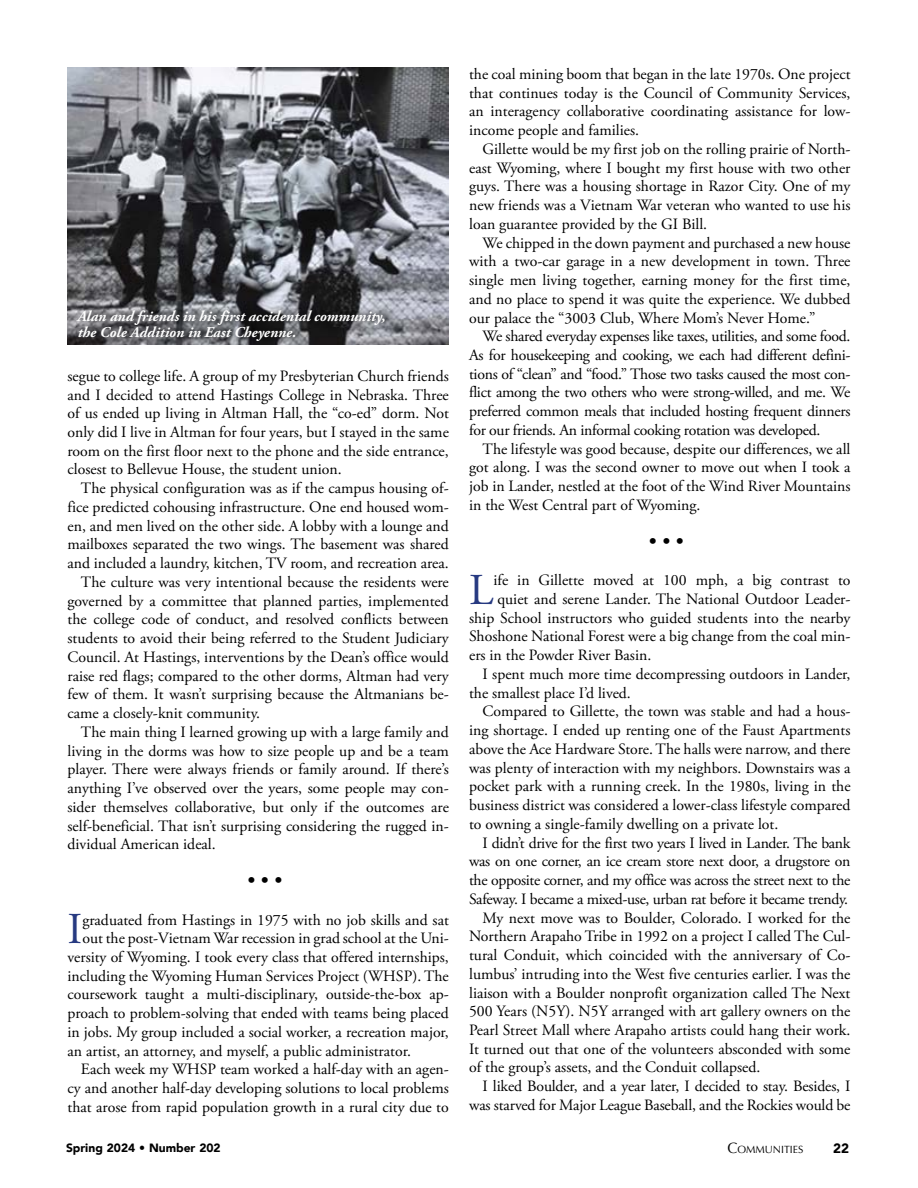
<style>
.page{position:relative;width:918px;height:1188px;background:#fff}
.page>*{position:absolute;margin:0;border:0;box-sizing:border-box;transform-origin:0 0}
.t1{font:44.1px "Adobe Garamond Pro";color:#273a81}
.t2{font:21px "Adobe Garamond Pro";color:#000}
.t3{font:15.75px/18.8px "Adobe Garamond Pro";color:#000;text-align:justify}
.t4{font:15.75px "Adobe Garamond Pro";letter-spacing:-.02em;color:#000}
.t5{font:italic 700 15px/16.5px "Adobe Garamond Pro";color:#fff}
.t6{font:900 13.5px "Avenir";color:#000}
.t7{font:900 12px "Avenir";color:#000}
.t8{font:10.5px "Optima";color:#000}
.s1{font-size:15px}
</style>
<div class="page">
<img style="left:67px;top:68px;width:382px;height:277px">
<svg style="left:76px;top:301px;width:323px;height:44px;background:#5b5b5f"></svg>
<p class="t5" style="left:78px;top:308px;width:310px">Alan and friends in his first accidental community, the Cole Addition in East Cheyenne.</p>
<p class="t3" style="left:68px;top:367px;width:383px">segue to college life. A group of my Presbyterian Church friends and I decided to attend Hastings College in Nebraska. Three of us ended up living in Altman Hall, the “co-ed” dorm. Not only did I live in Altman for four years, but I stayed in the same room on the first floor next to the phone and the side entrance, closest to Bellevue House, the student union.</p>
<p class="t3" style="left:81px;top:479px;width:369px">The physical configuration was as if the campus housing of-</p>
<p class="t3" style="left:68px;top:498px;width:383px">fice predicted cohousing infrastructure. One end housed wom-</p>
<p class="t3" style="left:68px;top:517px;width:383px">en, and men lived on the other side. A lobby with a lounge and</p>
<p class="t3" style="left:68px;top:536px;width:383px">mailboxes separated the two wings. The basement was shared</p>
<p class="t3" style="left:68px;top:554px;width:383px">and included a laundry, kitchen, TV room, and recreation area.</p>
<p class="t3" style="left:81px;top:573px;width:369px">The culture was very intentional because the residents were</p>
<p class="t3" style="left:68px;top:592px;width:383px">governed by a committee that planned parties, implemented</p>
<p class="t3" style="left:68px;top:611px;width:383px">the college code of conduct, and resolved conflicts between</p>
<p class="t3" style="left:68px;top:629px;width:383px">students to avoid their being referred to the Student Judiciary</p>
<p class="t3" style="left:68px;top:648px;width:383px">Council. At Hastings, interventions by the Dean’s office would</p>
<p class="t3" style="left:68px;top:667px;width:383px">raise red flags; compared to the other dorms, Altman had very</p>
<p class="t3" style="left:68px;top:686px;width:383px">few of them. It wasn’t surprising because the Altmanians be-</p>
<p class="t3" style="left:68px;top:704px;width:194px">came a closely-knit community.</p>
<p class="t3" style="left:81px;top:723px;width:369px">The main thing I learned growing up with a large family and</p>
<p class="t3" style="left:68px;top:742px;width:383px">living in the dorms was how to size people up and be a team</p>
<p class="t3" style="left:68px;top:761px;width:383px">player. There were always friends or family around. If there’s</p>
<p class="t3" style="left:68px;top:779px;width:383px">anything I’ve observed over the years, some people may con-</p>
<p class="t3" style="left:68px;top:798px;width:383px">sider themselves collaborative, but only if the outcomes are</p>
<p class="t3" style="left:68px;top:817px;width:383px">self-beneficial. That isn’t surprising considering the rugged in-</p>
<p class="t3" style="left:68px;top:836px;width:150px">dividual American ideal.</p>
<h2 class="t2" style="left:247px;top:868px;width:37px">• • •</h2>
<h1 class="t1" style="left:68px;top:903px;width:16px">I</h1>
<p class="t3" style="left:82px;top:911px;width:368px">graduated from Hastings in 1975 with no job skills and sat</p>
<p class="t3" style="left:82px;top:929px;width:368px">out the post-Vietnam War recession in grad school at the Uni-</p>
<p class="t3" style="left:67px;top:948px;width:383px">versity of Wyoming. I took every class that offered internships,</p>
<p class="t3" style="left:67px;top:967px;width:383px">including the Wyoming Human Services Project (WHSP). The</p>
<p class="t3" style="left:67px;top:986px;width:383px">coursework taught a multi-disciplinary, outside-the-box ap-</p>
<p class="t3" style="left:67px;top:1004px;width:383px">proach to problem-solving that ended with teams being placed</p>
<p class="t3" style="left:67px;top:1023px;width:383px">in jobs. My group included a social worker, a recreation major,</p>
<p class="t3" style="left:67px;top:1042px;width:345px">an artist, an attorney, and myself, a public administrator.</p>
<p class="t3" style="left:81px;top:1061px;width:369px">Each week my WHSP team worked a half-day with an agen-</p>
<p class="t3" style="left:67px;top:1079px;width:383px">cy and another half-day developing solutions to local problems</p>
<p class="t3" style="left:67px;top:1098px;width:383px">that arose from rapid population growth in a rural city due to</p>
<p class="t3" style="left:469px;top:65px;width:383px">the coal mining boom that began in the late 1970s. One project that continues today is the Council of Community Services, an interagency collaborative coordinating assistance for low&shy;income people and families.</p>
<p class="t3" style="left:469px;top:140px;width:383px;text-indent:13px">Gillette would be my first job on the rolling prairie of North&shy;east Wyoming, where I bought my first house with two other guys. There was a housing shortage in Razor City. One of my new friends was a Vietnam War veteran who wanted to use his loan guarantee provided by the GI Bill.</p>
<p class="t3" style="left:469px;top:234px;width:383px;text-indent:13px">We chipped in the down payment and purchased a new house with a two-car garage in a new development in town. Three single men living together, earning money for the first time, and no place to spend it was quite the experience. We dubbed our palace the “3003 Club, Where Mom’s Never Home.”</p>
<p class="t3" style="left:469px;top:327px;width:383px;text-indent:13px">We shared everyday expenses like taxes, utilities, and some food.<br>As for housekeeping and cooking, we each had different defini&shy;tions of “clean” and “food.” Those two tasks caused the most con&shy;flict among the two others who were strong-willed, and me. We preferred common meals that included hosting frequent dinners for our friends. An informal cooking rotation was developed.</p>
<p class="t3" style="left:469px;top:440px;width:383px;text-indent:13px">The lifestyle was good because, despite our differences, we all got along. I was the second owner to move out when I took a job in Lander, nestled at the foot of the Wind River Mountains in the West Central part of Wyoming.</p>
<h2 class="t2" style="left:649px;top:528px;width:37px">• • •</h2>
<h1 class="t1" style="left:469px;top:563px;width:26px">L</h1>
<p class="t3" style="left:493px;top:571px;width:359px">ife in Gillette moved at 100 mph, a big contrast to</p>
<p class="t3" style="left:497px;top:590px;width:355px">quiet and serene Lander. The National Outdoor Leader-</p>
<p class="t3" style="left:469px;top:609px;width:383px">ship School instructors who guided students into the nearby</p>
<p class="t3" style="left:469px;top:628px;width:383px">Shoshone National Forest were a big change from the coal min-</p>
<p class="t3" style="left:469px;top:646px;width:184px">ers in the Powder River Basin.</p>
<p class="t3" style="left:483px;top:665px;width:369px">I spent much more time decompressing outdoors in Lander,</p>
<p class="t3" style="left:469px;top:684px;width:163px">the smallest place I’d lived.</p>
<p class="t3" style="left:483px;top:703px;width:369px">Compared to Gillette, the town was stable and had a hous-</p>
<p class="t3" style="left:469px;top:721px;width:383px">ing shortage. I ended up renting one of the Faust Apartments</p>
<p class="t3" style="left:469px;top:740px;width:383px">above the Ace Hardware Store. The halls were narrow, and there</p>
<p class="t3" style="left:469px;top:759px;width:383px">was plenty of interaction with my neighbors. Downstairs was a</p>
<p class="t3" style="left:469px;top:778px;width:383px">pocket park with a running creek. In the 1980s, living in the</p>
<p class="t3" style="left:469px;top:796px;width:383px">business district was considered a lower-class lifestyle compared</p>
<p class="t3" style="left:469px;top:815px;width:311px">to owning a single-family dwelling on a private lot.</p>
<p class="t4" style="left:483px;top:833px;width:369px">I didn’t drive for the first two years I lived in Lander. The bank</p>
<p class="t4" style="left:469px;top:852px;width:383px">was on one corner, an ice cream store next door, a drugstore on</p>
<p class="t4" style="left:469px;top:871px;width:383px">the opposite corner, and my office was across the street next to the</p>
<p class="t4" style="left:469px;top:889px;width:381px">Safeway. I became a mixed-use, urban rat before it became trendy.</p>
<p class="t3" style="left:483px;top:909px;width:369px">My next move was to Boulder, Colorado. I worked for the</p>
<p class="t3" style="left:469px;top:927px;width:383px">Northern Arapaho Tribe in 1992 on a project I called The Cul-</p>
<p class="t3" style="left:469px;top:946px;width:383px">tural Conduit, which coincided with the anniversary of Co-</p>
<p class="t3" style="left:469px;top:965px;width:383px">lumbus’ intruding into the West five centuries earlier. I was the</p>
<p class="t3" style="left:469px;top:984px;width:383px">liaison with a Boulder nonprofit organization called The Next</p>
<p class="t3" style="left:469px;top:1002px;width:383px">500 Years (N5Y). N5Y arranged with art gallery owners on the</p>
<p class="t3" style="left:469px;top:1021px;width:383px">Pearl Street Mall where Arapaho artists could hang their work.</p>
<p class="t3" style="left:469px;top:1040px;width:383px">It turned out that one of the volunteers absconded with some</p>
<p class="t3" style="left:469px;top:1059px;width:293px">of the group’s assets, and the Conduit collapsed.</p>
<p class="t3" style="left:483px;top:1077px;width:369px">I liked Boulder, and a year later, I decided to stay. Besides, I</p>
<p class="t3" style="left:469px;top:1096px;width:383px">was starved for Major League Baseball, and the Rockies would be</p>
<p class="t7" style="left:66px;top:1138px;width:156px">Spring 2024 • Number 202</p>
<p class="t8" style="left:727px;top:1144px;width:77px"><span class="s1">C</span>OMMUNITIES</p>
<p class="t6" style="left:833px;top:1137px;width:17px">22</p>
</div>
